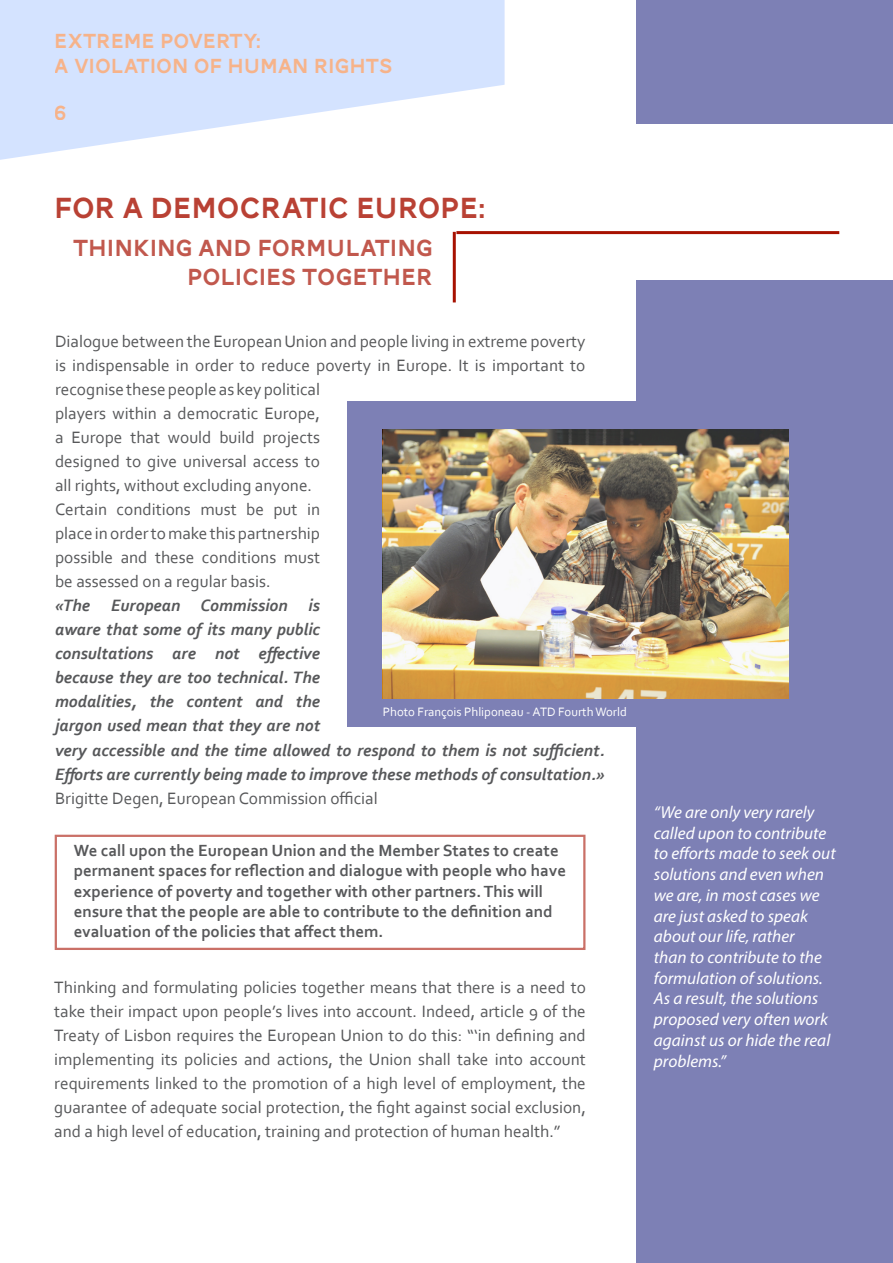
<style>
.page{position:relative;width:893px;height:1263px;background:#fff}
.page>*{position:absolute;margin:0;border:0;box-sizing:border-box;transform-origin:0 0}
.t1{font:30px "AW Conqueror Carved One";color:#b94134}
.t2{font:24px "AW Conqueror Carved One";color:#c1584d}
.t3{font:21px/25.2px "AW Conqueror Carved One";color:#ffa76d}
.t4{font:17.25px/24px "Corbel";color:#57585a;text-align:justify}
.t5{font:italic 700 17.25px/24.2px "Corbel";color:#57585a}
.t6{font:italic 17.25px/20.7px "Myriad Pro";color:#fff}
.t7{font:700 16.95px/20.4px "Corbel";color:#57585a}
.t8{font:12.75px "Corbel";color:#fff}
.s1{font-weight:400;font-style:normal}
</style>
<div class="page">
<div style="left:636px;top:0;width:257px;height:123px;background:#7d80b5"></div>
<svg style="left:0;top:0;width:505px;height:160px;fill:#d4e3ff"></svg>
<div style="left:636px;top:281px;width:257px;height:982px;background:#7d80b5"></div>
<div style="left:55px;top:835px;width:530px;height:115px;border:2px solid #ca7067"></div>
<hr style="left:456px;top:231px;width:383px;height:3px;background:#a71101">
<hr style="left:453px;top:232px;width:3px;height:70px;background:#a71101">
<div style="left:347px;top:401px;width:347px;height:326px;background:#7d80b5"></div>
<img style="left:383px;top:429px;width:405px;height:269px">
<p class="t3" style="left:55px;top:30px;width:339px">EXTREME POVERTY:<br>A VIOLATION OF HUMAN RIGHTS</p>
<p class="t3" style="left:55px;top:102px;width:14px">6</p>
<p class="t1" style="left:54px;top:195px;width:433px">FOR A DEMOCRATIC EUROPE:</p>
<p class="t2" style="left:73px;top:238px;width:361px">THINKING AND FORMULATING</p>
<p class="t2" style="left:187px;top:266px;width:247px">POLICIES TOGETHER</p>
<p class="t4" style="left:55px;top:329px;width:532px">Dialogue between the European Union and people living in extreme poverty is indispensable in order to reduce poverty in Europe. It is important to</p>
<p class="t4" style="left:55px;top:376px;width:267px">recognise these people as key political players within a democratic Europe, a Europe that would build projects designed to give universal access to all rights, without excluding anyone.</p>
<p class="t4" style="left:55px;top:496px;width:267px">Certain conditions must be put in place in order to make this partnership possible and these conditions must be assessed on a regular basis.</p>
<p class="t5" style="left:55px;top:592px;width:551px">«The European Commission is<br>aware that some of its many public<br>consultations are not effective<br>because they are too technical. The<br>modalities, the content and the<br>jargon used mean that they are not<br>very accessible and the time allowed to respond to them is not sufficient.<br>Efforts are currently being made to improve these methods of consultation.» <span class="s1">Brigitte Degen, European Commission official</span></p>
<p class="t8" style="left:383px;top:703px;width:246px">Photo François Phliponeau - ATD Fourth World</p>
<p class="t7" style="left:74px;top:840px;width:494px">We call upon the European Union and the Member States to create permanent spaces for reflection and dialogue with people who have experience of poverty and together with other partners. This will ensure that the people are able to contribute to the definition and evaluation of the policies that affect them.</p>
<p class="t4" style="left:54px;top:975px;width:533px">Thinking and formulating policies together means that there is a need to take their impact upon people’s lives into account. Indeed, article 9 of the Treaty of Lisbon requires the European Union to do this: “‘in defining and implementing its policies and actions, the Union shall take into account requirements linked to the promotion of a high level of employment, the guarantee of adequate social protection, the fight against social exclusion, and a high level of education, training and protection of human health.”</p>
<p class="t6" style="left:654px;top:802px;width:183px">“We are only very rarely called upon to contribute to efforts made to seek out solutions and even when we are, in most cases we are just asked to speak about our life, rather<br>than to contribute to the formulation of solutions.<br>As a result, the solutions proposed very often work against us or hide the real problems.”</p>
</div>
